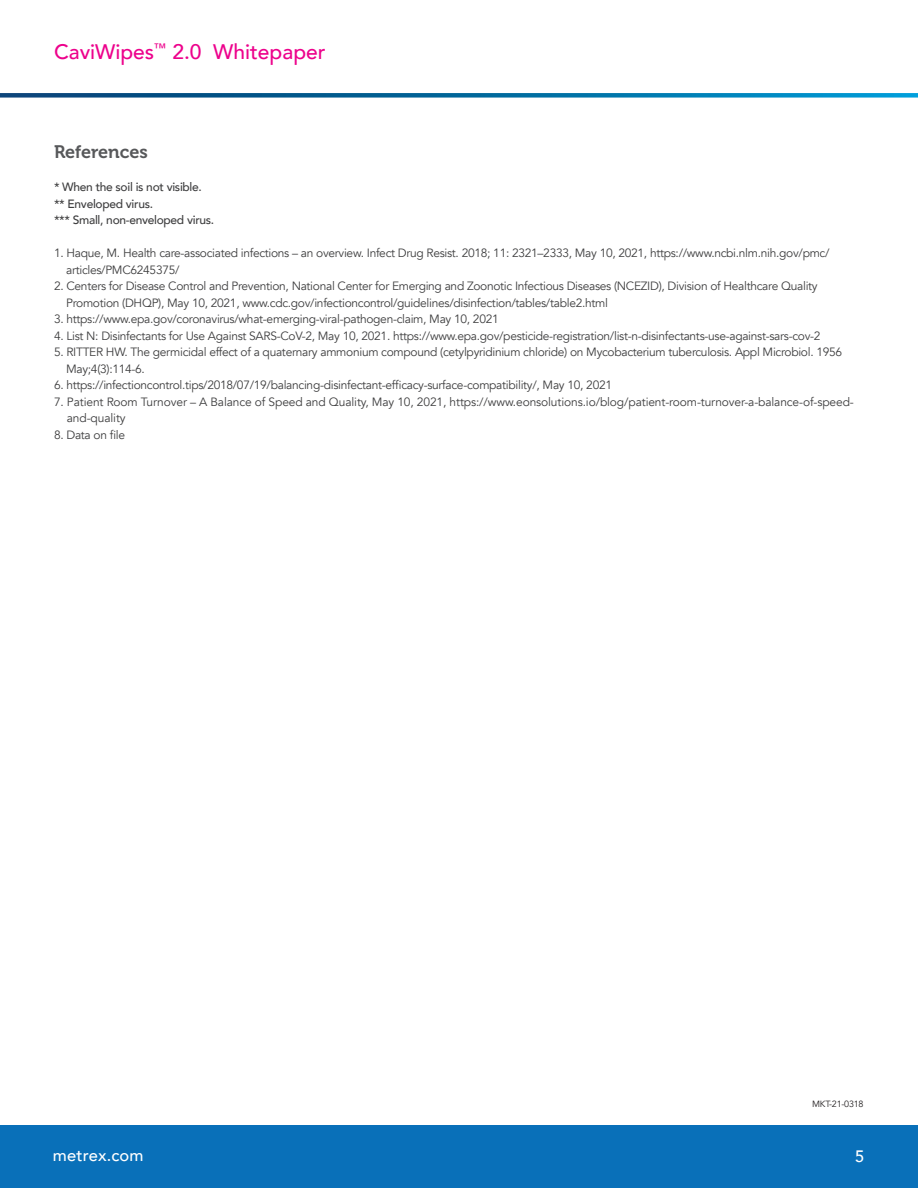
<style>
.page{position:relative;width:918px;height:1188px;background:#fff}
.page>*{position:absolute;margin:0;border:0;box-sizing:border-box;transform-origin:0 0}
.t1{font:500 21px "Avenir";color:#ed028c}
.t2{font:18px "Museo 700";color:#57585a}
.t3{font:500 16.5px "Avenir";letter-spacing:.01em;color:#fff}
.t4{font:12px/16.5px "Avenir";letter-spacing:-.025em;color:#3e3e3f}
.t5{font:500 12px "Avenir";letter-spacing:-.025em;color:#3e3e3f}
.t6{font:9px "Avenir";letter-spacing:-.025em;color:#231f20}
</style>
<div class="page">
<div style="left:0;top:1125px;width:918px;height:63px;background:#0970b9"></div>
<svg style="left:0;top:93px;width:918px;height:5px;background:#1b78a8"></svg>
<h1 class="t1" style="left:54px;top:33px;width:273px">CaviWipes<sup>™</sup> 2.0 Whitepaper</h1>
<p class="t2" style="left:54px;top:142px;width:95px">References</p>
<p class="t5" style="left:54px;top:177px;width:149px">* When the soil is not visible.</p>
<p class="t5" style="left:54px;top:193px;width:101px">** Enveloped virus.</p>
<p class="t5" style="left:54px;top:210px;width:162px">*** Small, non-enveloped virus.</p>
<p class="t4" style="left:66px;top:245px;width:765px;text-indent:-12px">1. Haque, M. Health care-associated infections – an overview. Infect Drug Resist. 2018; 11: 2321–2333, May 10, 2021, https://www.ncbi.nlm.nih.gov/pmc/ articles/PMC6245375/</p>
<p class="t4" style="left:66px;top:278px;width:753px;text-indent:-12px">2. Centers for Disease Control and Prevention, National Center for Emerging and Zoonotic Infectious Diseases (NCEZID), Division of Healthcare Quality<br>Promotion (DHQP), May 10, 2021, www.cdc.gov/infectioncontrol/guidelines/disinfection/tables/table2.html</p>
<p class="t4" style="left:54px;top:311px;width:446px">3. https://www.epa.gov/coronavirus/what-emerging-viral-pathogen-claim, May 10, 2021</p>
<p class="t4" style="left:54px;top:328px;width:768px">4. List N: Disinfectants for Use Against SARS-CoV-2, May 10, 2021. https://www.epa.gov/pesticide-registration/list-n-disinfectants-use-against-sars-cov-2</p>
<p class="t4" style="left:66px;top:344px;width:778px;text-indent:-12px">5. RITTER HW. The germicidal effect of a quaternary ammonium compound (cetylpyridinium chloride) on Mycobacterium tuberculosis. Appl Microbiol. 1956<br>May;4(3):114-6.</p>
<p class="t4" style="left:54px;top:377px;width:560px">6. https://infectioncontrol.tips/2018/07/19/balancing-disinfectant-efficacy-surface-compatibility/, May 10, 2021</p>
<p class="t4" style="left:67px;top:394px;width:789px;text-indent:-13px">7. Patient Room Turnover – A Balance of Speed and Quality, May 10, 2021, https://www.eonsolutions.io/blog/patient-room-turnover-a-balance-of-speed&shy;and-quality</p>
<p class="t4" style="left:54px;top:427px;width:73px">8. Data on file</p>
<p class="t6" style="left:812px;top:1099px;width:53px">MKT-21-0318</p>
<h3 class="t3" style="left:53px;top:1141px;width:92px">metrex.com</h3>
<h3 class="t3" style="left:855px;top:1142px;width:11px">5</h3>
</div>
